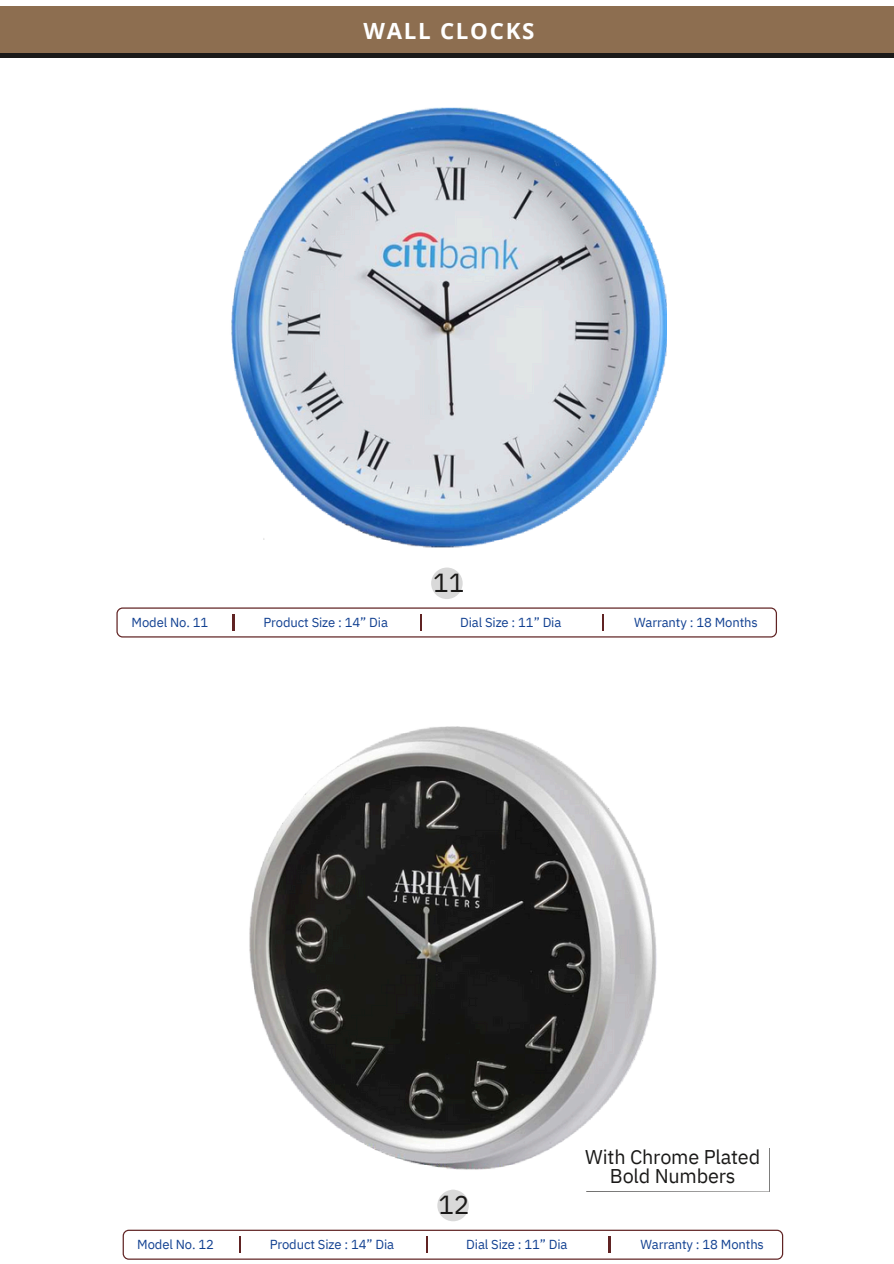
<style>
.page{position:relative;width:894px;height:1264px;background:#fff}
.page>*{position:absolute;margin:0;border:0;box-sizing:border-box;transform-origin:0 0}
.t1{font:26.1px "IBM Plex Sans";color:#1a1918}
.t2{font:700 22.35px "Open Sans";letter-spacing:.075em;color:#fff}
.t3{font:19.8px/18.6px "IBM Plex Sans";letter-spacing:-.01em;color:#1a1918;text-align:center}
.t4{font:13.05px "IBM Plex Sans";letter-spacing:-.01em;color:#114091}
</style>
<div class="page">
<div style="left:0;top:53px;width:893px;height:5px;background:#1a1918"></div>
<div style="left:0;top:6px;width:893px;height:47px;background:#8d6e50"></div>
<div style="left:431px;top:567px;width:31px;height:32px;background:#d9d9d9;border-radius:50%"></div>
<svg style="left:116px;top:607px;width:660px;height:30px"></svg>
<img style="left:231px;top:107px;width:435px;height:440px">
<div style="left:437px;top:1189px;width:31px;height:32px;background:#d9d9d9;border-radius:50%"></div>
<svg style="left:123px;top:1229px;width:660px;height:30px"></svg>
<img style="left:249px;top:726px;width:408px;height:444px">
<p class="t2" style="left:363px;top:15px;width:172px">WALL CLOCKS</p>
<h1 class="t1" style="left:433px;top:565px;width:33px">11</h1>
<p class="t4" style="left:131px;top:613px;width:78px">Model No. 11</p>
<p class="t4" style="left:263px;top:613px;width:126px">Product Size : 14” Dia</p>
<p class="t4" style="left:460px;top:613px;width:103px">Dial Size : 11” Dia</p>
<p class="t4" style="left:634px;top:613px;width:125px">Warranty : 18 Months</p>
<p class="t1" style="left:438px;top:1187px;width:33px">12</p>
<p class="t3" style="left:585px;top:1147px;width:176px">With Chrome Plated<br>Bold Numbers</p>
<p class="t4" style="left:137px;top:1235px;width:78px">Model No. 12</p>
<h2 class="t4" style="left:269px;top:1235px;width:126px">Product Size : 14” Dia</h2>
<p class="t4" style="left:466px;top:1235px;width:103px">Dial Size : 11” Dia</p>
<p class="t4" style="left:640px;top:1235px;width:125px">Warranty : 18 Months</p>
</div>
